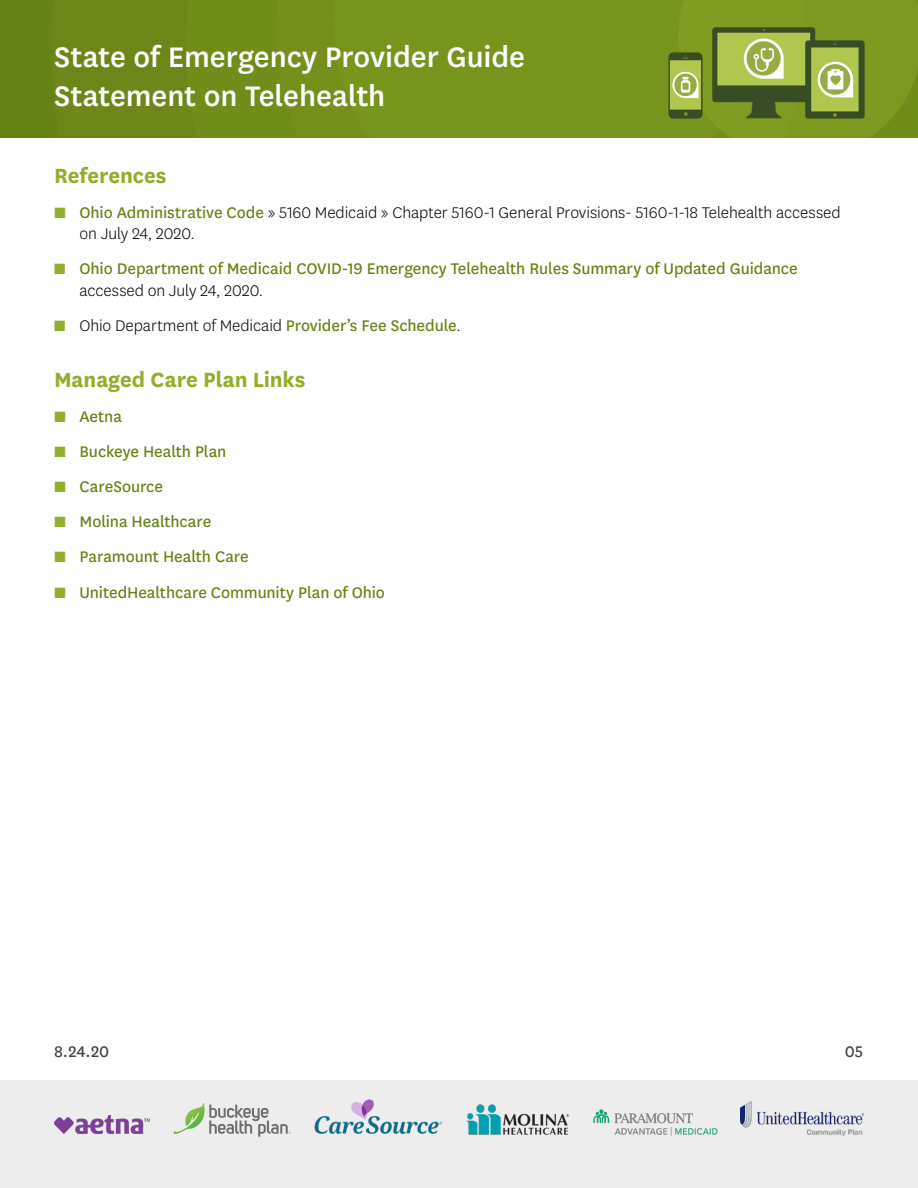
<style>
.page{position:relative;width:918px;height:1188px;background:#fff}
.page>*{position:absolute;margin:0;border:0;box-sizing:border-box;transform-origin:0 0}
.t1{font:500 33px/39px "Centene Sans";color:#fff}
.t2{font:700 24px "Centene Sans";letter-spacing:-.005em;color:#92af2b}
.t3{font:18px/21.6px "Centene Sans";letter-spacing:-.005em;color:#678215}
.t4{font:300 18px/21.6px "Centene Sans";letter-spacing:-.005em;color:#000}
.t5{font:18px "Centene Sans";color:#414042}
.s1{font-family:"Proxima Nova";font-weight:400;color:#92af2b}
.s2{font-weight:400;color:#678215}
.s3{font-family:"Proxima Nova";color:#92af2b}
.s4{font-weight:300;color:#000}
</style>
<div class="page">
<div style="left:0;top:1080px;width:918px;height:108px;background:#ededee"></div>
<img style="left:315px;top:1099px;width:126px;height:35px">
<img style="left:466px;top:1104px;width:104px;height:31px">
<img style="left:594px;top:1110px;width:123px;height:25px">
<img style="left:741px;top:1102px;width:123px;height:33px">
<img style="left:54px;top:1116px;width:95px;height:18px">
<svg style="left:174px;top:1103px;width:117px;height:34px"></svg>
<div style="left:0;top:0;width:918px;height:138px;background:#678215"></div>
<div style="left:276px;top:0;width:642px;height:138px;background:#77941d"></div>
<img style="left:652px;top:20px;width:229px;height:109px">
<h1 class="t1" style="left:54px;top:36px;width:473px">State of Emergency Provider Guide<br>Statement on Telehealth</h1>
<h2 class="t2" style="left:54px;top:158px;width:114px">References</h2>
<p class="t4" style="left:80px;top:201px;width:763px;text-indent:-26px"><span class="s1">■</span> <span class="s2">Ohio Administrative Code</span> » 5160 Medicaid » Chapter 5160-1 General Provisions- 5160-1-18 Telehealth accessed on July 24, 2020.</p>
<p class="t3" style="left:80px;top:257px;width:720px;text-indent:-26px"><span class="s3">■</span> Ohio Department of Medicaid COVID-19 Emergency Telehealth Rules Summary of Updated Guidance <span class="s4">accessed on July 24, 2020.</span></p>
<p class="t4" style="left:54px;top:314px;width:408px"><span class="s1">■</span> Ohio Department of Medicaid <span class="s2">Provider’s Fee Schedule</span>.</p>
<h2 class="t2" style="left:54px;top:363px;width:253px">Managed Care Plan Links</h2>
<p class="t3" style="left:54px;top:405px;width:70px"><span class="s3">■</span> Aetna</p>
<p class="t3" style="left:54px;top:440px;width:174px"><span class="s3">■</span> Buckeye Health Plan</p>
<p class="t3" style="left:54px;top:475px;width:111px"><span class="s3">■</span> CareSource</p>
<p class="t3" style="left:54px;top:510px;width:159px"><span class="s3">■</span> Molina Healthcare</p>
<p class="t3" style="left:54px;top:545px;width:196px"><span class="s3">■</span> Paramount Health Care</p>
<p class="t3" style="left:54px;top:580px;width:332px"><span class="s3">■</span> UnitedHealthcare Community Plan of Ohio</p>
<p class="t5" style="left:54px;top:1039px;width:57px">8.24.20</p>
<p class="t5" style="left:845px;top:1039px;width:20px">05</p>
</div>
